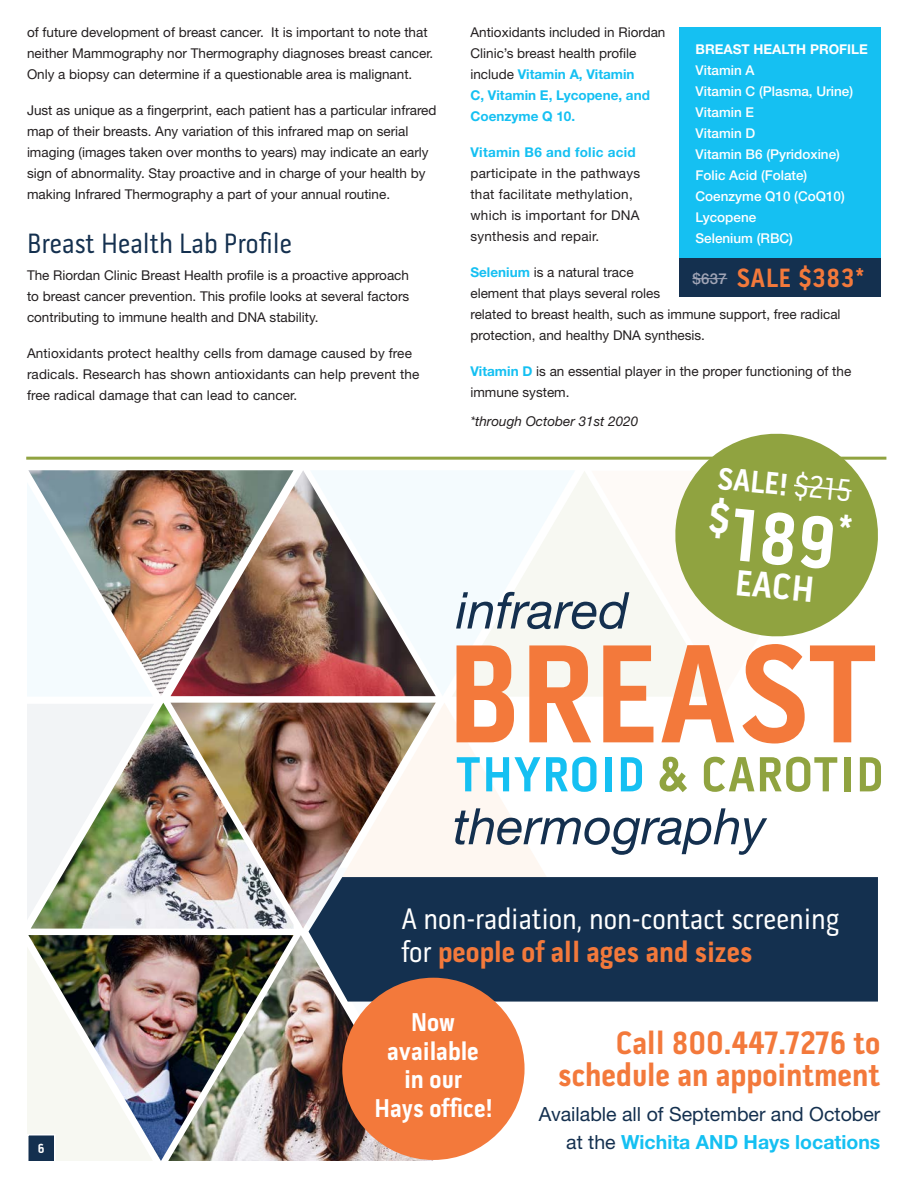
<style>
.page{position:relative;width:918px;height:1188px;background:#fff}
.page>*{position:absolute;margin:0;border:0;box-sizing:border-box;transform-origin:0 0}
.t1{font:700 142.5px "Pill Gothic 300 mg";color:#f3793b}
.t2{font:700 75.9px "Pill Gothic 300 mg";color:#fff}
.t3{font:italic 50.7px "Helvetica Neue LT Std";color:#14304f}
.t4{font:700 50.25px "Pill Gothic 300 mg";letter-spacing:.025em;color:#90a340}
.t5{font:italic 50.25px "Helvetica Neue LT Std";color:#14304f}
.t6{font:700 37.2px "Pill Gothic 300 mg";color:#fff}
.t7{font:700 33px/31.5px "Pill Gothic 300 mg";color:#f3793b;text-align:right}
.t8{font:700 31.8px "Pill Gothic 300 mg";color:#fff}
.t9{font:30px/33px "Pill Gothic 300 mg";color:#fff}
.Subheading{font:28.5px "Pill Gothic 300 mg";color:#14304f}
.Tertiary{font:700 27px "Pill Gothic 300 mg";letter-spacing:.025em;color:#f3793b}
.t10{font:700 26.25px/28.3px "Pill Gothic 300 mg";color:#fff;text-align:center}
.t11{font:19.5px/28.5px "Helvetica Neue LT Std";color:#14304f;text-align:right}
.t12{font:700 18.45px "Pill Gothic 300 mg";color:#fff}
.Body_Text{font:13.5px/21px "Helvetica Neue LT Std";color:#231f20}
.Body_Text-2{font:500 13.5px "Helvetica Neue LT Std";color:#fff}
.Body_Text-3{font:13.5px/21px "Helvetica Neue LT Std";letter-spacing:.02em;color:#231f20}
.Body_Text-4{font:italic 13.5px "Helvetica Neue LT Std";color:#231f20}
.Body_Text-5{font:700 13.5px "Helvetica Neue LT Std";color:#fff}
.t13{font:700 13.5px "Pill Gothic 300 mg";color:#fff}
.s1{font-weight:700;color:#15c0f2}
.s2{font-family:"Helvetica Neue LT Std";font-weight:500;font-size:15px;color:#a1a5b6}
.s3{font-weight:400}
.s4{color:#15c0f2}
.s5{font-weight:700;color:#f3793b}
</style>
<div class="page">
<img style="left:28px;top:470px;width:143px;height:226px">
<img style="left:171px;top:470px;width:139px;height:226px">
<img style="left:294px;top:703px;width:18px;height:225px">
<img style="left:154px;top:703px;width:140px;height:226px">
<img style="left:154px;top:935px;width:14px;height:226px">
<img style="left:168px;top:935px;width:265px;height:226px">
<svg style="left:312px;top:703px;width:234px;height:174px"></svg>
<img style="left:27px;top:704px;width:127px;height:457px">
<svg style="left:27px;top:471px;width:126px;height:225px"></svg>
<div style="left:309px;top:877px;width:569px;height:125px;background:#14304f"></div>
<div style="left:575px;top:471px;width:141px;height:225px;background:#f7f8f2"></div>
<svg style="left:310px;top:471px;width:265px;height:225px;fill:#f4fbfe"></svg>
<svg style="left:670px;top:433px;width:213px;height:208px;fill:#90a340"></svg>
<svg style="left:792px;top:484px;width:61px;height:9px"></svg>
<div style="left:342px;top:978px;width:183px;height:182px;background:#f3793b;border-radius:50%"></div>
<hr style="left:26px;top:457px;width:860px;height:3px;background:#90a340">
<div style="left:679px;top:27px;width:201px;height:231px;background:#15c0f2"></div>
<div style="left:679px;top:258px;width:201px;height:39px;background:#14304f"></div>
<hr style="left:692px;top:278px;width:35px;height:1px;background:#a1a5b6">
<div style="left:27px;top:1134px;width:29px;height:28px;background:#14304f;border:2px solid #fff"></div>
<p class="Body_Text" style="left:27px;top:21px;width:408px">of future development of breast cancer. It is important to note that neither Mammography nor Thermography diagnoses breast cancer.<br>Only a biopsy can determine if a questionable area is malignant.</p>
<p class="Body_Text" style="left:27px;top:99px;width:411px">Just as unique as a fingerprint, each patient has a particular infrared map of their breasts. Any variation of this infrared map on serial imaging (images taken over months to years) may indicate an early sign of abnormality. Stay proactive and in charge of your health by making Infrared Thermography a part of your annual routine.</p>
<p class="Subheading" style="left:27px;top:232px;width:267px">Breast Health Lab Profile</p>
<p class="Body_Text" style="left:27px;top:265px;width:384px;text-align:justify">The Riordan Clinic Breast Health profile is a proactive approach to breast cancer prevention. This profile looks at several factors contributing to immune health and DNA stability.</p>
<p class="Body_Text" style="left:27px;top:343px;width:394px">Antioxidants protect healthy cells from damage caused by free radicals. Research has shown antioxidants can help prevent the free radical damage that can lead to cancer.</p>
<p class="Body_Text" style="left:470px;top:21px;width:196px">Antioxidants included in Riordan<br>Clinic’s breast health profile include <span class="s1">Vitamin A, Vitamin<br>C, Vitamin E, Lycopene, and<br>Coenzyme Q 10.</span></p>
<p class="Body_Text-3" style="left:470px;top:141px;width:171px"><span class="s1">Vitamin B6 and folic acid </span>participate in the pathways that facilitate methylation, which is important for DNA synthesis and repair.</p>
<p class="Body_Text" style="left:470px;top:261px;width:372px"><span class="s1">Selenium</span> is a natural trace<br>element that plays several roles<br>related to breast health, such as immune support, free radical protection, and healthy DNA synthesis.</p>
<p class="Body_Text" style="left:470px;top:360px;width:382px"><span class="s1">Vitamin D</span> is an essential player in the proper functioning of the immune system.</p>
<p class="Body_Text-5" style="left:696px;top:41px;width:174px">BREAST HEALTH PROFILE</p>
<p class="Body_Text-2" style="left:696px;top:62px;width:61px">Vitamin A</p>
<p class="Body_Text-2" style="left:696px;top:83px;width:159px">Vitamin C (Plasma, Urine)</p>
<p class="Body_Text-2" style="left:696px;top:104px;width:60px">Vitamin E</p>
<p class="Body_Text-2" style="left:696px;top:125px;width:61px">Vitamin D</p>
<p class="Body_Text-2" style="left:696px;top:146px;width:146px">Vitamin B6 (Pyridoxine)</p>
<p class="Body_Text-2" style="left:696px;top:167px;width:113px">Folic Acid (Folate)</p>
<p class="Body_Text-2" style="left:696px;top:188px;width:151px">Coenzyme Q10 (CoQ10)</p>
<p class="Body_Text-2" style="left:696px;top:209px;width:62px">Lycopene</p>
<p class="Body_Text-2" style="left:696px;top:230px;width:99px">Selenium (RBC)</p>
<p class="Tertiary" style="left:692px;top:267px;width:174px"><span class="s2">$637</span> SALE $383*</p>
<p class="Body_Text-4" style="left:470px;top:413px;width:169px">*through October 31st 2020</p>
<p class="t3" style="left:456px;top:580px;width:174px">infrared</p>
<p class="t8" style="left:719px;top:465px;width:136px;rotate:6deg">SALE! <span class="s3">$215</span></p>
<p class="t2" style="left:710px;top:501px;width:146px;rotate:6deg"><sup>$</sup>189<sup>*</sup></p>
<p class="t6" style="left:737px;top:567px;width:80px;rotate:6deg">EACH</p>
<p class="t12" style="left:759px;top:564px;width:98px">ON SALE <sup>$</sup>215</p>
<p class="t1" style="left:447px;top:637px;width:430px">BREAST</p>
<p class="t4" style="left:456px;top:754px;width:428px"><span class="s4">THYROID</span> &amp; CAROTID</p>
<p class="t5" style="left:453px;top:796px;width:315px">thermography</p>
<p class="t13" style="left:38px;top:1143px;width:8px">6</p>
<p class="t9" style="left:401px;top:905px;width:440px">A non-radiation, non-contact screening for <span class="s5">people of all ages and sizes</span></p>
<p class="t10" style="left:374px;top:1011px;width:120px">Now available<br>in our<br>Hays office!</p>
<p class="t7" style="left:558px;top:1030px;width:324px">Call 800.447.7276 to schedule an appointment</p>
<p class="t11" style="left:539px;top:1099px;width:343px">Available all of September and October at the <span class="s1">Wichita AND Hays locations</span></p>
</div>
